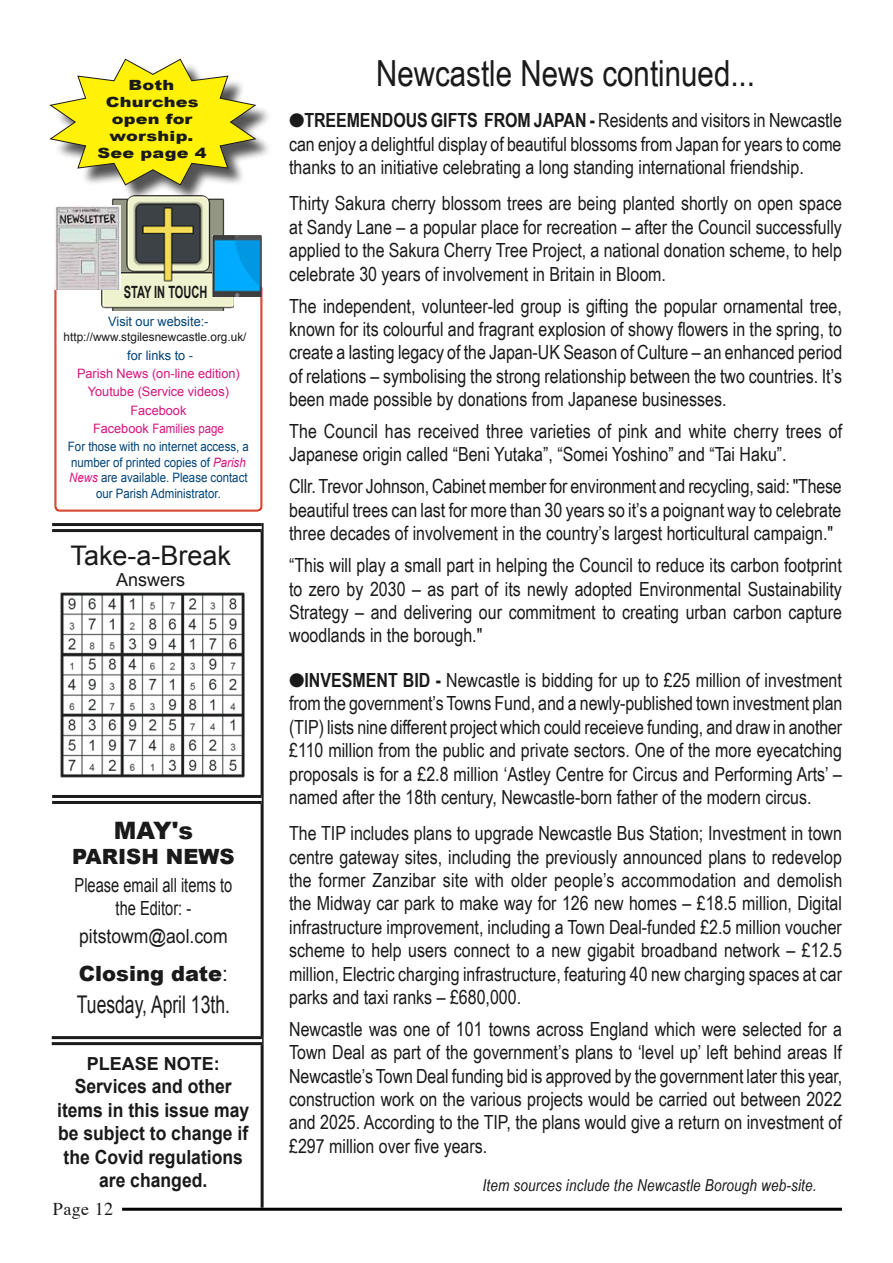
<style>
.page{position:relative;width:893px;height:1263px;background:#fff}
.page>*{position:absolute;margin:0;border:0;box-sizing:border-box;transform-origin:0 0}
.t1{font:36px "Arial Narrow";color:#1a1a1a}
.t2{font:27px "Arial";color:#1a1a1a}
.t3{font:24.3px "Arial";color:#1a1a1a;scale:.72 1}
.t4{font:900 24px "Arial";color:#1a1a1a}
.t5{font:900 21px "Arial";color:#1a1a1a}
.t6{font:19.5px/23.4px "Arial Narrow";color:#1a1a1a;text-align:justify}
.t7{font:700 19.5px/23.4px "Arial";color:#1a1a1a;text-align:center;scale:.9 1}
.t8{font:19.5px/23.4px "Arial";color:#1a1a1a;text-align:center;scale:.75 1}
.t9{font:19.5px "Arial";color:#1a1a1a;scale:.9 1}
.t10{font:700 18px "Arial";color:#1a1a1a}
.t11{font:18px "Arial";color:#1a1a1a}
.t12{font:18px "Times";letter-spacing:.025em;color:#1a1a1a}
.t13{font:700 16.95px "Arial";color:#1a1a1a;scale:.65 1}
.t14{font:italic 16.5px "Arial Narrow";letter-spacing:.01em;color:#1a1a1a}
.t15{font:900 14.1px/17px "Arial";letter-spacing:.01em;color:#1a1a1a;text-align:center;scale:1.26 1}
.t16{font:12.9px/15.6px "Arial";color:#004378;text-align:center;scale:.88 1}
.t17{font:12.9px/18.3px "Arial";color:#d7157e;text-align:center}
.t18{font:12.9px "Arial";color:#004378}
.t19{font:11.85px "Arial";color:#1a1a1a}
.s1{font-style:italic;color:#d7157e}
.s2{font-weight:400}
.s3{font-weight:700}
</style>
<div class="page">
<hr style="left:122px;top:1208px;width:720px;height:3px;background:#000100">
<hr style="left:261px;top:523px;width:3px;height:685px;background:#1a1a1a">
<div style="left:52px;top:795px;width:210px;height:9px;background:#fff"></div>
<hr style="left:52px;top:795px;width:210px;height:3px;background:#1a1a1a">
<hr style="left:52px;top:801px;width:210px;height:3px;background:#1a1a1a">
<svg style="left:52px;top:1039px;width:210px;height:3px"></svg>
<hr style="left:52px;top:1036px;width:210px;height:3px;background:#1a1a1a">
<hr style="left:52px;top:1042px;width:210px;height:3px;background:#1a1a1a">
<svg style="left:52px;top:526px;width:210px;height:3px"></svg>
<hr style="left:52px;top:523px;width:210px;height:3px;background:#1a1a1a">
<hr style="left:52px;top:529px;width:210px;height:3px;background:#1a1a1a">
<img style="left:60px;top:592px;width:185px;height:186px">
<div style="left:54px;top:62px;width:219px;height:141px;background:#1a1a1a;opacity:.75"></div>
<svg style="left:50px;top:59px;width:206px;height:126px"></svg>
<div style="left:56px;top:284px;width:205px;height:226px;border:1px solid #cf1f05;border-radius:4px"></div>
<img style="left:102px;top:196px;width:131px;height:115px">
<img style="left:212px;top:235px;width:49px;height:62px">
<img style="left:55px;top:205px;width:66px;height:85px">
<p class="t15" style="left:129px;top:76px;width:38px">Both</p>
<p class="t15" style="left:98px;top:93px;width:88px">Churches open for worship.<br>See page 4</p>
<p class="t13" style="left:124px;top:281px;width:130px">STAY IN TOUCH</p>
<p class="t18" style="left:108px;top:313px;width:102px">Visit our website:-</p>
<p class="t19" style="left:64px;top:329px;width:184px">http://www.stgilesnewcastle.org.uk/</p>
<p class="t18" style="left:127px;top:346px;width:67px">for links to -</p>
<p class="t17" style="left:77px;top:364px;width:164px">Parish News (on-line edition)<br>Youtube (Service videos)<br>Facebook<br>Facebook Families page</p>
<p class="t16" style="left:68px;top:439px;width:207px">For those with no internet access, a number of printed copies of <span class="s1">Parish News</span> are available. Please contact our Parish Administrator.</p>
<h2 class="t2" style="left:70px;top:537px;width:162px">Take-a-Break</h2>
<p class="t11" style="left:116px;top:568px;width:71px">Answers</p>
<p class="t4" style="left:114px;top:813px;width:81px">MAY's</p>
<p class="t5" style="left:72px;top:841px;width:164px">PARISH NEWS</p>
<p class="t8" style="left:75px;top:873px;width:212px">Please email all items to the Editor: -</p>
<p class="t9" style="left:79px;top:923px;width:166px">pitstowm@aol.com</p>
<p class="t5" style="left:79px;top:958px;width:150px">Closing date<span class="s2">:</span></p>
<p class="t3" style="left:77px;top:988px;width:214px">Tuesday, April 13th.</p>
<p class="t10" style="left:87px;top:1052px;width:135px">PLEASE NOTE:</p>
<p class="t7" style="left:57px;top:1075px;width:215px">Services and other items in this issue may be subject to change if the Covid regulations are changed.</p>
<p class="t12" style="left:53px;top:1192px;width:62px">Page 12</p>
<h1 class="t1" style="left:376px;top:47px;width:381px">Newcastle News continued...</h1>
<p class="t6" style="left:289px;top:108px;width:554px">●<span class="s3">TREEMENDOUS GIFTS FROM JAPAN -</span> Residents and visitors in Newcastle can enjoy a delightful display of beautiful blossoms from Japan for years to come thanks to an initiative celebrating a long standing international friendship.</p>
<p class="t6" style="left:289px;top:191px;width:554px">Thirty Sakura cherry blossom trees are being planted shortly on open space at Sandy Lane – a popular place for recreation – after the Council successfully applied to the Sakura Cherry Tree Project, a national donation scheme, to help celebrate 30 years of involvement in Britain in Bloom.</p>
<p class="t6" style="left:289px;top:293px;width:555px">The independent, volunteer-led group is gifting the popular ornamental tree, known for its colourful and fragrant explosion of showy flowers in the spring, to create a lasting legacy of the Japan-UK Season of Culture – an enhanced period of relations – symbolising the strong relationship between the two countries. It’s been made possible by donations from Japanese businesses.</p>
<p class="t6" style="left:289px;top:419px;width:555px">The Council has received three varieties of pink and white cherry trees of<br>Japanese origin called “Beni Yutaka”, “Somei Yoshino” and “Tai Haku”.</p>
<p class="t6" style="left:289px;top:474px;width:554px">Cllr. Trevor Johnson, Cabinet member for environment and recycling, said: "These beautiful trees can last for more than 30 years so it’s a poignant way to celebrate three decades of involvement in the country’s largest horticultural campaign."</p>
<p class="t6" style="left:289px;top:553px;width:554px">“This will play a small part in helping the Council to reduce its carbon footprint to zero by 2030 – as part of its newly adopted Environmental Sustainability Strategy – and delivering our commitment to creating urban carbon capture woodlands in the borough."</p>
<p class="t6" style="left:289px;top:668px;width:555px">●<span class="s3">INVESMENT BID -</span> Newcastle is bidding for up to £25 million of investment from the government’s Towns Fund, and a newly-published town investment plan (TIP) lists nine different project which could receieve funding, and draw in another £110 million from the public and private sectors. One of the more eyecatching proposals is for a £2.8 million ‘Astley Centre for Circus and Performing Arts’ – named after the 18th century, Newcastle-born father of the modern circus.</p>
<p class="t6" style="left:289px;top:821px;width:555px">The TIP includes plans to upgrade Newcastle Bus Station; Investment in town centre gateway sites, including the previously announced plans to redevelop the former Zanzibar site with older people’s accommodation and demolish the Midway car park to make way for 126 new homes – £18.5 million, Digital infrastructure improvement, including a Town Deal-funded £2.5 million voucher scheme to help users connect to a new gigabit broadband network – £12.5 million, Electric charging infrastructure, featuring 40 new charging spaces at car parks and taxi ranks – £680,000.</p>
<p class="t6" style="left:289px;top:1016px;width:555px">Newcastle was one of 101 towns across England which were selected for a Town Deal as part of the government’s plans to ‘level up’ left behind areas If Newcastle’s Town Deal funding bid is approved by the government later this year, construction work on the various projects would be carried out between 2022 and 2025. According to the TIP, the plans would give a return on investment of £297 million over five years.</p>
<p class="t14" style="left:482px;top:1173px;width:336px">Item sources include the Newcastle Borough web-site.</p>
</div>
